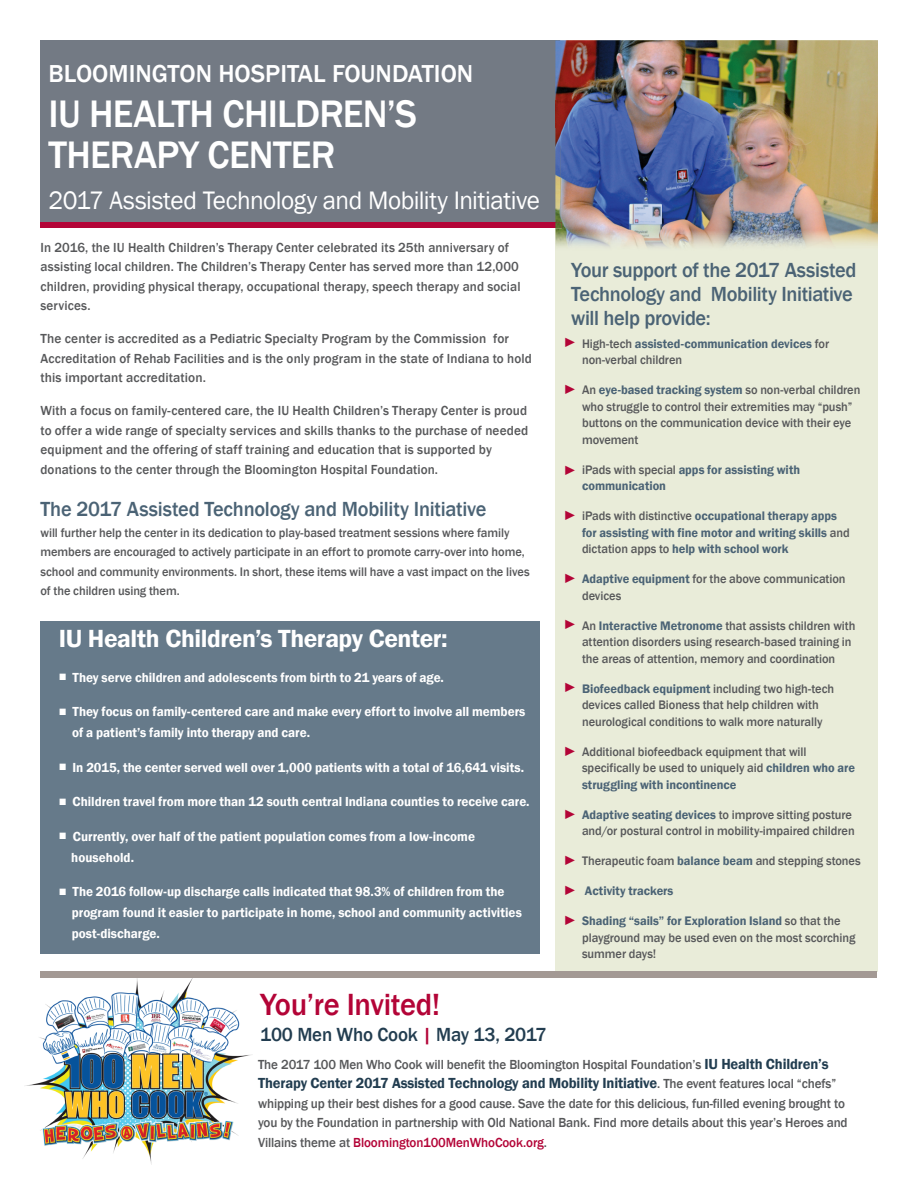
<style>
.page{position:relative;width:918px;height:1188px;background:#fff}
.page>*{position:absolute;margin:0;border:0;box-sizing:border-box;transform-origin:0 0}
.t1{font:500 39.45px/41px "Franklin Gothic";letter-spacing:-.02em;color:#fff}
.t2{font:500 31.5px "Franklin Gothic";letter-spacing:-.01em;color:#b30437}
.t3{font:25.95px "Franklin Gothic";letter-spacing:-.02em;color:#fff}
.t4{font:600 25.5px "Franklin Gothic";letter-spacing:-.02em;color:#fff}
.t5{font:500 25.2px "Franklin Gothic";color:#fff}
.t6{font:500 21px/24px "Franklin Gothic";letter-spacing:-.015em;color:#4b6375}
.t7{font:500 19.5px "Franklin Gothic";letter-spacing:-.01em;color:#223d50}
.t8{font:600 15px "Franklin Gothic";letter-spacing:-.01em;color:#223d50}
.t9{font:500 13.5px/19.5px "Franklin Gothic";letter-spacing:.005em;color:#57585a}
.t10{font:600 13.5px/21px "Franklin Gothic";letter-spacing:-.005em;color:#fff}
.t11{font:13.5px "Franklin Gothic";color:#b30437}
.t12{font:500 12.75px/16.5px "Franklin Gothic";letter-spacing:-.005em;color:#57585a}
.t13{font:600 12.75px/16.5px "Franklin Gothic";color:#4b6375}
.s1{font-weight:500}
.s2{color:#b30437}
.s3{font-weight:400;font-size:13.5px;color:#b30437}
.s4{font-weight:600;color:#4b6375}
.s5{font-weight:500;color:#57585a}
.s6{font-weight:600;font-size:15px;color:#223d50}
.s7{font-weight:500;font-size:13.5px;color:#57585a}
</style>
<div class="page">
<img style="left:25px;top:977px;width:227px;height:187px">
<div style="left:40px;top:621px;width:500px;height:333px;background:#667a8a"></div>
<div style="left:555px;top:40px;width:323px;height:932px;background:#e9ecd9"></div>
<div style="left:40px;top:40px;width:521px;height:185px;background:#737a84"></div>
<div style="left:40px;top:222px;width:522px;height:6px;background:#b30437"></div>
<img style="left:561px;top:40px;width:317px;height:105px">
<img style="left:555px;top:145px;width:323px;height:103px">
<img style="left:555px;top:40px;width:6px;height:182px">
<img style="left:555px;top:101px;width:2px;height:27px">
<svg style="left:555px;top:222px;width:7px;height:6px"></svg>
<div style="left:40px;top:971px;width:838px;height:6px;background:#a39994"></div>
<h3 class="t5" style="left:49px;top:58px;width:426px">BLOOMINGTON HOSPITAL FOUNDATION</h3>
<h1 class="t1" style="left:49px;top:94px;width:370px">IU HEALTH CHILDREN’S<br>THERAPY CENTER</h1>
<h3 class="t3" style="left:49px;top:185px;width:493px">2017 Assisted Technology and Mobility Initiative</h3>
<p class="t9" style="left:40px;top:238px;width:482px">In 2016, the IU Health Children’s Therapy Center celebrated its 25th anniversary of assisting local children. The Children’s Therapy Center has served more than 12,000 children, providing physical therapy, occupational therapy, speech therapy and social services.</p>
<p class="t9" style="left:40px;top:329px;width:493px">The center is accredited as a Pediatric Specialty Program by the Commission for<br>Accreditation of Rehab Facilities and is the only program in the state of Indiana to hold this important accreditation.</p>
<p class="t9" style="left:40px;top:401px;width:489px">With a focus on family-centered care, the IU Health Children’s Therapy Center is proud to offer a wide range of specialty services and skills thanks to the purchase of needed equipment and the offering of staff training and education that is supported by donations to the center through the Bloomington Hospital Foundation.</p>
<h3 class="t6" style="left:40px;top:497px;width:448px">The 2017 Assisted Technology and Mobility Initiative</h3>
<p class="t12" style="left:40px;top:523px;width:491px;line-height:19.5px">will further help the center in its dedication to play-based treatment sessions where family members are encouraged to actively participate in an effort to promote carry-over into home, school and community environments. In short, these items will have a vast impact on the lives of the children using them.</p>
<h3 class="t4" style="left:59px;top:623px;width:391px">IU Health Children’s Therapy Center:</h3>
<p class="t10" style="left:59px;top:667px;width:387px"><span class="s1">■</span> They serve children and adolescents from birth to 21 years of age.</p>
<p class="t10" style="left:72px;top:701px;width:455px;text-indent:-13px"><span class="s1">■</span> They focus on family-centered care and make every effort to involve all members of a patient’s family into therapy and care.</p>
<p class="t10" style="left:59px;top:757px;width:467px"><span class="s1">■</span> In 2015, the center served well over 1,000 patients with a total of 16,641 visits.</p>
<p class="t10" style="left:59px;top:791px;width:472px"><span class="s1">■</span> Children travel from more than 12 south central Indiana counties to receive care.</p>
<p class="t10" style="left:71px;top:826px;width:405px;text-indent:-13px"><span class="s1">■</span> Currently, over half of the patient population comes from a low-income household.</p>
<p class="t10" style="left:72px;top:881px;width:452px;text-indent:-13px"><span class="s1">■</span> The 2016 follow-up discharge calls indicated that 98.3% of children from the program found it easier to participate in home, school and community activities post-discharge.</p>
<h2 class="t2" style="left:260px;top:985px;width:182px">You’re Invited!</h2>
<h3 class="t7" style="left:260px;top:1022px;width:288px">100 Men Who Cook <span class="s2">|</span> May 13, 2017</h3>
<h3 class="t6" style="left:571px;top:258px;width:287px">Your support of the 2017 Assisted<br>Technology and Mobility Initiative will help provide:</h3>
<p class="t12" style="left:582px;top:335px;width:249px;text-indent:-19px"><span class="s3">►</span> High-tech <span class="s4">assisted-communication devices</span> for non-verbal children</p>
<p class="t12" style="left:582px;top:382px;width:280px;text-indent:-19px"><span class="s3">►</span> An <span class="s4">eye-based tracking system</span> so non-verbal children who struggle to control their extremities may “push” buttons on the communication device with their eye movement</p>
<p class="t13" style="left:582px;top:478px;width:86px">communication</p>
<p class="t13" style="left:582px;top:508px;width:269px;text-indent:-19px"><span class="s3">►</span> <span class="s5">iPads with distinctive</span> occupational therapy apps for assisting with fine motor and writing skills <span class="s5">and dictation apps to</span> help with school work</p>
<p class="t12" style="left:582px;top:571px;width:265px;text-indent:-19px"><span class="s3">►</span> <span class="s4">Adaptive equipment</span> for the above communication devices</p>
<p class="t12" style="left:582px;top:617px;width:275px;text-indent:-19px"><span class="s3">►</span> An <span class="s4">Interactive Metronome</span> that assists children with attention disorders using research-based training in the areas of attention, memory and coordination</p>
<p class="t12" style="left:563px;top:680px;width:272px;text-align:center"><span class="s3">►</span> <span class="s4">Biofeedback equipment</span> including two high-tech devices called Bioness that help children with neurological conditions to walk more naturally</p>
<p class="t12" style="left:582px;top:743px;width:275px;text-indent:-19px"><span class="s3">►</span> Additional biofeedback equipment that will specifically be used to uniquely aid <span class="s4">children who are struggling with incontinence</span></p>
<p class="t12" style="left:563px;top:806px;width:293px;text-align:right"><span class="s3">►</span> <span class="s4">Adaptive seating devices</span> to improve sitting posture and/or postural control in mobility-impaired children</p>
<p class="t12" style="left:563px;top:853px;width:299px"><span class="s3">►</span> Therapeutic foam <span class="s4">balance beam</span> and stepping stones</p>
<p class="t13" style="left:585px;top:883px;width:90px">Activity trackers</p>
<p class="t12" style="left:582px;top:913px;width:275px;text-indent:-19px"><span class="s3">►</span> <span class="s4">Shading “sails” for Exploration Island</span> so that the playground may be used even on the most scorching summer days!</p>
<p class="t13" style="left:563px;top:461px;width:238px"><span class="s3">►</span> <span class="s5">iPads with special</span> apps for assisting with</p>
<p class="t11" style="left:563px;top:882px;width:15px">►</p>
<p class="t9" style="left:258px;top:1055px;width:572px">The 2017 100 Men Who Cook will benefit the Bloomington Hospital Foundation’s <span class="s6">IU Health Children’s</span></p>
<p class="t8" style="left:258px;top:1074px;width:580px">Therapy Center 2017 Assisted Technology and Mobility Initiative<span class="s7">. The event features local “chefs”</span></p>
<p class="t9" style="left:258px;top:1094px;width:591px">whipping up their best dishes for a good cause. Save the date for this delicious, fun-filled evening brought to you by the Foundation in partnership with Old National Bank. Find more details about this year’s Heroes and<br>Villains theme at <span class="s2">Bloomington100MenWhoCook.org</span>.</p>
</div>
